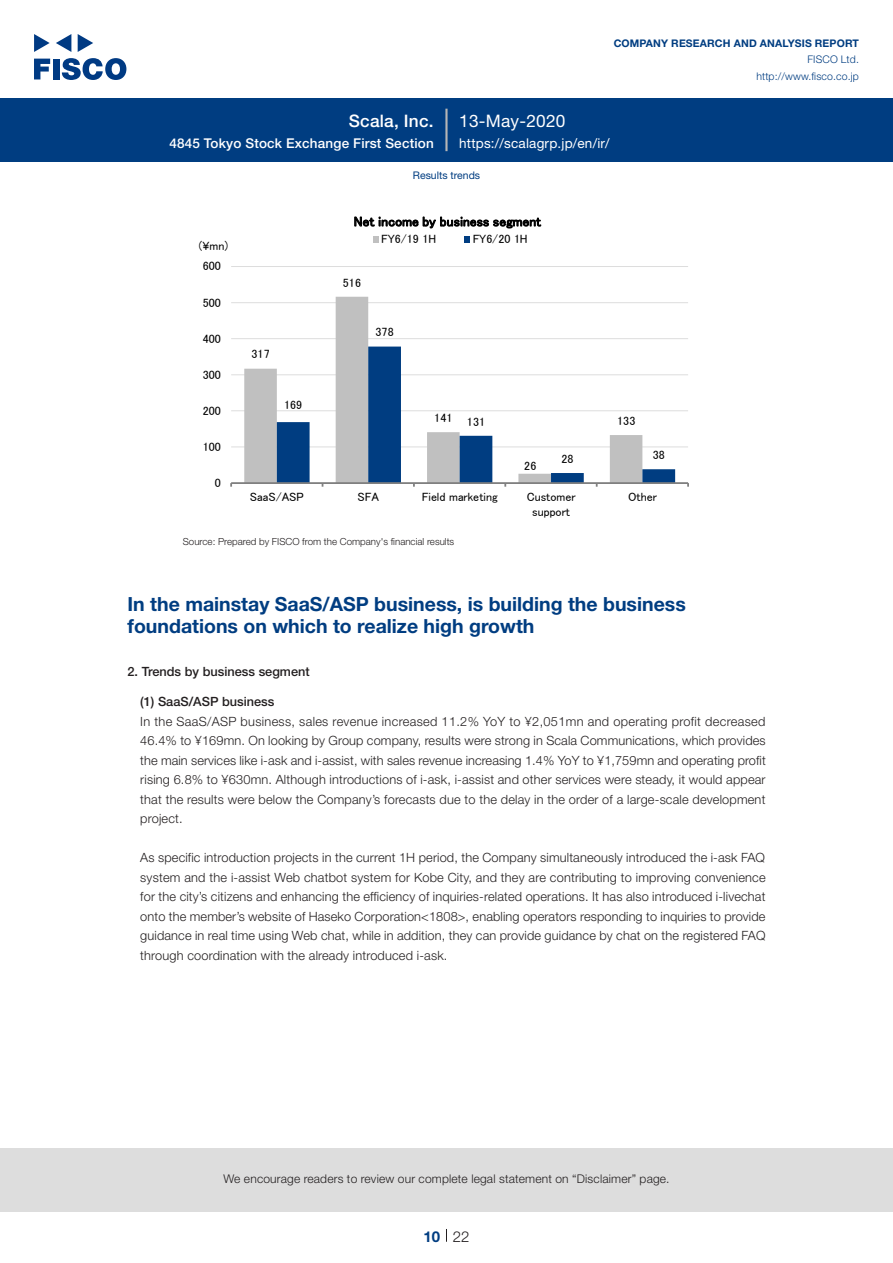
<style>
.page{position:relative;width:893px;height:1263px;background:#fff}
.page>*{position:absolute;margin:0;border:0;box-sizing:border-box;transform-origin:0 0}
.中タイトル_e{font:700 19.5px/22.5px "Helvetica Neue LT Std";color:#003d81}
.t1{font:17.25px "Helvetica Neue LT Std";letter-spacing:.015em;color:#fff}
.t2{font:500 17.25px "Helvetica Neue LT Std";letter-spacing:.015em;color:#fff}
.t3{font:300 15px "Helvetica Neue LT Std";color:#231f20}
.t4{font:700 15px "Helvetica Neue LT Std";color:#003d81}
.t5{font:500 13.5px "Helvetica Neue LT Std";letter-spacing:.015em;color:#fff}
.t6{font:13.5px "Helvetica Neue LT Std";letter-spacing:.015em;color:#fff}
.t7{font:13.5px "MS P Gothic";letter-spacing:.01em;color:#000}
.本文3mm_e{font:300 12.75px/19.5px "Helvetica Neue LT Std";letter-spacing:.015em;color:#231f20;text-align:justify}
.小タイトル_e{font:500 12.75px "Helvetica Neue LT Std";color:#231f20}
.小タイトル3mm_e{font:500 12.75px "Helvetica Neue LT Std";color:#231f20}
.t8{font:12.15px "MS P Gothic";color:#000}
.t9{font:12px "MS P Gothic";color:#000}
.t10{font:300 12px "Helvetica Neue LT Std";letter-spacing:.015em;color:#231f20}
.t11{font:700 10.5px "Helvetica Neue LT Std";letter-spacing:.015em;color:#003d81}
.t12{font:300 10.5px/16.5px "Helvetica Neue LT Std";letter-spacing:.015em;color:#003d81;text-align:right}
.ヘッダー_e{font:10.5px "Helvetica Neue LT Std";color:#003d81}
.表組み基本スタイル_en{font:300 9.75px "Helvetica Neue LT Std";color:#231f20}
</style>
<div class="page">
<div style="left:0;top:1148px;width:893px;height:64px;background:#ddd"></div>
<svg style="left:34px;top:59px;width:16px;height:20px"></svg>
<div style="left:53px;top:59px;width:6px;height:20px;background:#003a83"></div>
<svg style="left:62px;top:58px;width:64px;height:22px"></svg>
<svg style="left:34px;top:34px;width:16px;height:18px"></svg>
<svg style="left:78px;top:34px;width:15px;height:18px"></svg>
<svg style="left:56px;top:34px;width:15px;height:18px"></svg>
<div style="left:0;top:98px;width:893px;height:64px;background:#003d81"></div>
<hr style="left:445px;top:109px;width:3px;height:42px;background:#b5b5b6">
<svg style="left:446px;top:1229px;width:1px;height:13px"></svg>
<hr style="left:231px;top:447px;width:457px;height:1px;background:#ddd">
<hr style="left:231px;top:410px;width:457px;height:1px;background:#ddd">
<hr style="left:231px;top:374px;width:457px;height:1px;background:#ddd">
<hr style="left:231px;top:338px;width:457px;height:1px;background:#ddd">
<hr style="left:231px;top:302px;width:457px;height:1px;background:#ddd">
<hr style="left:231px;top:266px;width:457px;height:1px;background:#ddd">
<svg style="left:244px;top:297px;width:157px;height:185px"></svg>
<svg style="left:277px;top:347px;width:398px;height:135px"></svg>
<hr style="left:231px;top:482px;width:457px;height:2px;background:#808080">
<svg style="left:373px;top:236px;width:5px;height:7px"></svg>
<div style="left:464px;top:236px;width:6px;height:7px;background:#003d81"></div>
<h2 class="t2" style="left:349px;top:110px;width:86px">Scala, Inc.</h2>
<p class="t5" style="left:169px;top:135px;width:266px">4845 Tokyo Stock Exchange First Section</p>
<h2 class="t1" style="left:459px;top:110px;width:108px">13-May-2020</h2>
<p class="t11" style="left:614px;top:37px;width:247px">COMPANY RESEARCH AND ANALYSIS REPORT</p>
<p class="t12" style="left:756px;top:51px;width:104px">FISCO Ltd. http://www.fisco.co j p.</p>
<p class="t6" style="left:459px;top:135px;width:152px">https://scalagrp j p. / e n /i r/</p>
<p class="t9" style="left:199px;top:240px;width:31px">¥( mn(</p>
<p class="t8" style="left:203px;top:260px;width:20px">600</p>
<p class="t9" style="left:203px;top:296px;width:20px">500</p>
<p class="t9" style="left:203px;top:332px;width:20px">400</p>
<p class="t9" style="left:203px;top:368px;width:20px">300</p>
<p class="t9" style="left:203px;top:405px;width:20px">200</p>
<p class="t9" style="left:203px;top:441px;width:20px">100</p>
<p class="t9" style="left:215px;top:477px;width:8px">0</p>
<p class="t9" style="left:251px;top:348px;width:20px">317</p>
<p class="t9" style="left:284px;top:398px;width:20px">169</p>
<p class="t9" style="left:250px;top:490px;width:56px">SaaS/ASP</p>
<p class="ヘッダー_e" style="left:413px;top:169px;width:69px">Results trends</p>
<p class="t7" style="left:354px;top:215px;width:189px">Net income by business segment</p>
<p class="t9" style="left:473px;top:232px;width:57px">FY6/20 H1</p>
<p class="t9" style="left:381px;top:232px;width:57px">FY6/19 H1</p>
<p class="t9" style="left:343px;top:276px;width:20px">516</p>
<p class="t9" style="left:375px;top:326px;width:20px">378</p>
<p class="t9" style="left:358px;top:490px;width:23px">SFA</p>
<p class="t9" style="left:434px;top:412px;width:20px">141</p>
<p class="t9" style="left:467px;top:415px;width:20px">131</p>
<p class="t9" style="left:422px;top:490px;width:77px">Field marketing</p>
<p class="t9" style="left:524px;top:459px;width:14px">26</p>
<p class="t9" style="left:561px;top:452px;width:14px">28</p>
<p class="t9" style="left:527px;top:490px;width:50px">Customer</p>
<p class="t9" style="left:532px;top:506px;width:39px">support</p>
<p class="表組み基本スタイル_en" style="left:183px;top:536px;width:273px">Source: Prepared by FISCO from the Company s' financial results</p>
<p class="t9" style="left:617px;top:415px;width:20px">133</p>
<p class="t9" style="left:653px;top:449px;width:14px">38</p>
<p class="t9" style="left:628px;top:490px;width:30px">Other</p>
<p class="中タイトル_e" style="left:128px;top:592px;width:560px">In the mainstay SaaS/ASP business is, building the business foundations on which to realize high growth</p>
<p class="小タイトル_e" style="left:128px;top:664px;width:184px">2. Trends by business segment</p>
<p class="小タイトル3mm_e" style="left:140px;top:694px;width:136px">1( ) SaaS/ASP business</p>
<p class="本文3mm_e" style="left:140px;top:711px;width:627px">In the SaaS/ASP business, sales revenue increased 11.2% YoY to ¥2,051mn and operating profit decreased 46.4% to ¥169mn. On looking by Group company, results were strong in Scala Communications, which provides the main services like -i ask and -i assist, with sales revenue increasing 1.4% YoY to ¥1,759mn and operating profit rising 6.8% to ¥630mn. Although introductions of -i ask -i, assist and other services were steady it, would appear that the results were below the Company s’ forecasts due to the delay in the order of a large-scale development project.</p>
<p class="本文3mm_e" style="left:140px;top:848px;width:627px">As specific introduction projects in the current H1 period, the Company simultaneously introduced the -i ask FAQ system and the -i assist Web chatbot system for Kobe City, and they are contributing to improving convenience for the city s’ citizens and enhancing the efficiency of inquiries-related operations It. has also introduced -i livechat onto the member s’ website of Haseko Corporation&lt;1808&gt;, enabling operators responding to inquiries to provide guidance in real time using Web chat, while in addition, they can provide guidance by chat on the registered FAQ through coordination with the already introduced -i ask.</p>
<p class="t10" style="left:223px;top:1171px;width:448px">We encourage readers to review our complete legal statement on “Disclaimer” page.</p>
<p class="t4" style="left:423px;top:1227px;width:18px">10</p>
<p class="t3" style="left:453px;top:1227px;width:18px">22</p>
</div>
